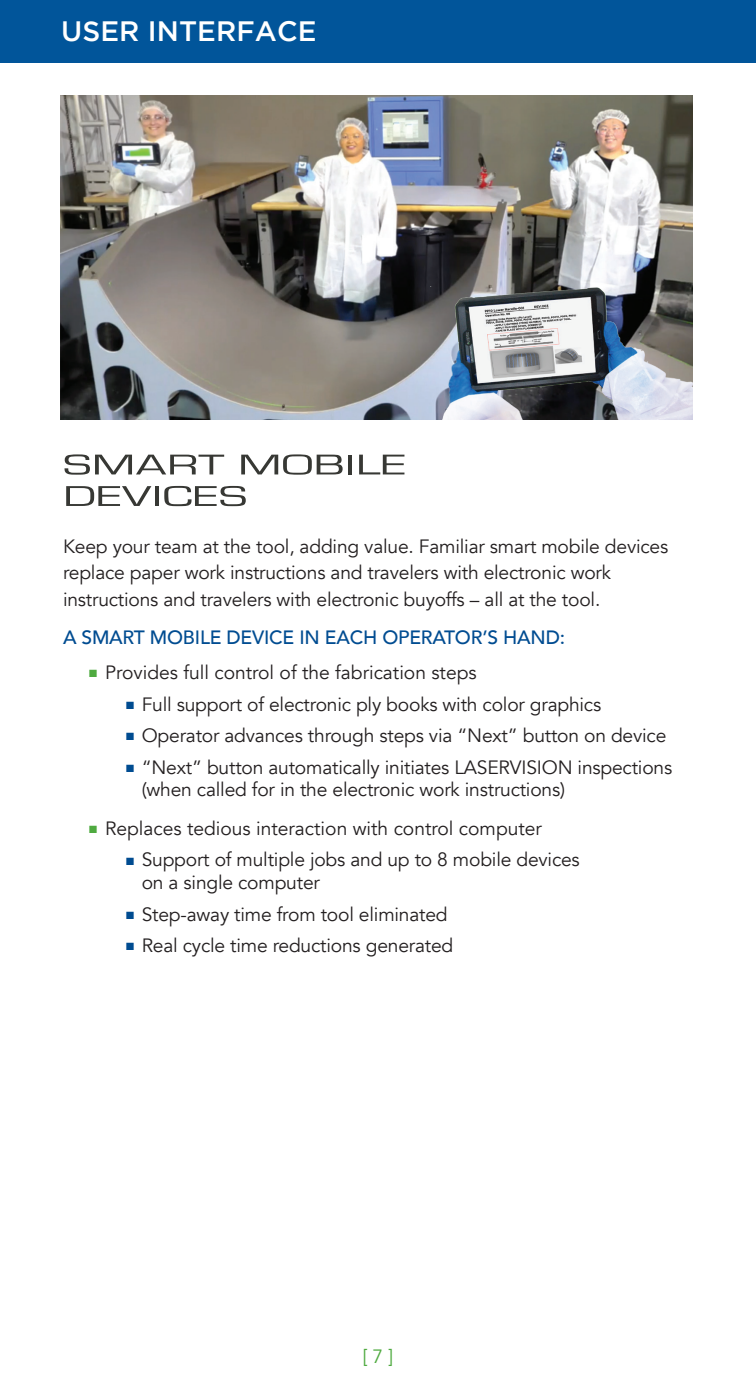
<style>
.page{position:relative;width:756px;height:1386px;background:#fff}
.page>*{position:absolute;margin:0;border:0;box-sizing:border-box;transform-origin:0 0}
.logo_typestyle{font:29.75px/31.5px "Eurostar";letter-spacing:.01em;color:#373834;scale:1.7 1}
._1_Titles_blue{font:500 28px "Gotham";letter-spacing:.005em;color:#fff}
._4_BLUE_INDENT_BULLE{font:19.25px/22.8px "Avenir";letter-spacing:-.01em;color:#231f20}
.body{font:19.25px/26.2px "Avenir";letter-spacing:-.01em;color:#231f20}
._4__NEW_GREEN_BULLET{font:19.25px "Avenir";color:#231f20}
._4__NEW_GREEN_BULLET-2{font:500 19.25px "Avenir";letter-spacing:-.01em;color:#004c91}
.t1{font:19.25px "Avenir";color:#4faa40}
.s1{color:#4faa40}
.s2{color:#004c91}
</style>
<div class="page">
<div style="left:0;top:0;width:756px;height:63px;background:#01559a"></div>
<img style="left:61px;top:95px;width:632px;height:325px">
<img style="left:430px;top:287px;width:263px;height:133px">
<p class="_1_Titles_blue" style="left:61px;top:16px;width:257px">USER INTERFACE</p>
<p class="logo_typestyle" style="left:63px;top:448px;width:203px">SMART MOBILE<br>DEVICES</p>
<p class="body" style="left:63px;top:534px;width:607px">Keep your team at the tool, adding value. Familiar smart mobile devices replace paper work instructions and travelers with electronic work instructions and travelers with electronic buyoffs – all at the tool.</p>
<p class="_4__NEW_GREEN_BULLET-2" style="left:63px;top:621px;width:504px">A SMART MOBILE DEVICE IN EACH OPERATOR’S HAND:</p>
<p class="_4__NEW_GREEN_BULLET" style="left:89px;top:661px;width:389px"><span class="s1">■</span> Provides full control of the fabrication steps</p>
<p class="_4_BLUE_INDENT_BULLE" style="left:126px;top:693px;width:477px"><span class="s2">■</span> Full support of electronic ply books with color graphics</p>
<p class="_4_BLUE_INDENT_BULLE" style="left:126px;top:725px;width:542px"><span class="s2">■</span> Operator advances through steps via “Next” button on device</p>
<p class="_4_BLUE_INDENT_BULLE" style="left:142px;top:756px;width:532px;text-indent:-16px"><span class="s2">■</span> “Next” button automatically initiates LASERVISION inspections (when called for in the electronic work instructions)</p>
<p class="_4__NEW_GREEN_BULLET" style="left:89px;top:817px;width:454px"><span class="s1">■</span> Replaces tedious interaction with control computer</p>
<p class="_4_BLUE_INDENT_BULLE" style="left:142px;top:849px;width:440px;text-indent:-16px"><span class="s2">■</span> Support of multiple jobs and up to 8 mobile devices on a single computer</p>
<p class="_4_BLUE_INDENT_BULLE" style="left:126px;top:903px;width:323px"><span class="s2">■</span> Step-away time from tool eliminated</p>
<p class="_4_BLUE_INDENT_BULLE" style="left:126px;top:935px;width:329px"><span class="s2">■</span> Real cycle time reductions generated</p>
<p class="t1" style="left:363px;top:1345px;width:32px">[ 7 ]</p>
</div>
